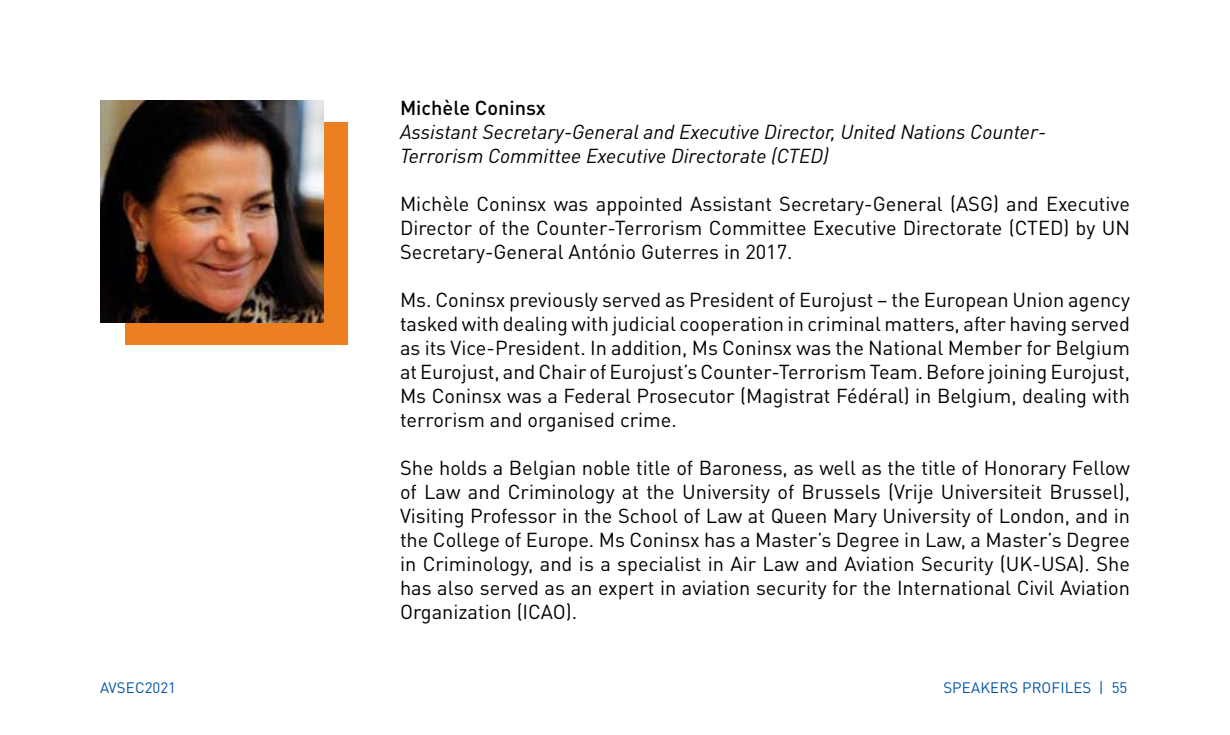
<style>
.page{position:relative;width:1230px;height:735px;background:#fff}
.page>*{position:absolute;margin:0;border:0;box-sizing:border-box;transform-origin:0 0}
.t1{font:20px/24px "DINOT";color:#000;text-align:justify}
.t2{font:italic 20px/24px "DINOT";color:#000}
.t3{font:500 20px "DINOT";color:#000}
.t4{font:15px "DINOT";letter-spacing:.01em;color:#0054a4}
</style>
<div class="page">
<div style="left:125px;top:122px;width:223px;height:223px;background:#ed7f23"></div>
<img style="left:101px;top:100px;width:223px;height:223px">
<p class="t3" style="left:400px;top:95px;width:147px">Michèle Coninsx</p>
<p class="t2" style="left:400px;top:120px;width:648px">Assistant Secretary-General and Executive Director, United Nations Counter-<br>Terrorism Committee Executive Directorate (CTED)</p>
<p class="t1" style="left:400px;top:192px;width:731px">Michèle Coninsx was appointed Assistant Secretary-General (ASG) and Executive Director of the Counter-Terrorism Committee Executive Directorate (CTED) by UN Secretary-General António Guterres in 2017.</p>
<p class="t1" style="left:400px;top:288px;width:732px">Ms. Coninsx previously served as President of Eurojust – the European Union agency tasked with dealing with judicial cooperation in criminal matters, after having served as its Vice-President. In addition, Ms Coninsx was the National Member for Belgium at Eurojust, and Chair of Eurojust’s Counter-Terrorism Team. Before joining Eurojust, Ms Coninsx was a Federal Prosecutor (Magistrat Fédéral) in Belgium, dealing with terrorism and organised crime.</p>
<p class="t1" style="left:400px;top:456px;width:732px">She holds a Belgian noble title of Baroness, as well as the title of Honorary Fellow of Law and Criminology at the University of Brussels (Vrije Universiteit Brussel), Visiting Professor in the School of Law at Queen Mary University of London, and in the College of Europe. Ms Coninsx has a Master’s Degree in Law, a Master’s Degree in Criminology, and is a specialist in Air Law and Aviation Security (UK-USA). She has also served as an expert in aviation security for the International Civil Aviation Organization (ICAO).</p>
<p class="t4" style="left:100px;top:678px;width:77px">AVSEC2021</p>
<p class="t4" style="left:943px;top:678px;width:186px">SPEAKERS PROFILES | 55</p>
</div>
